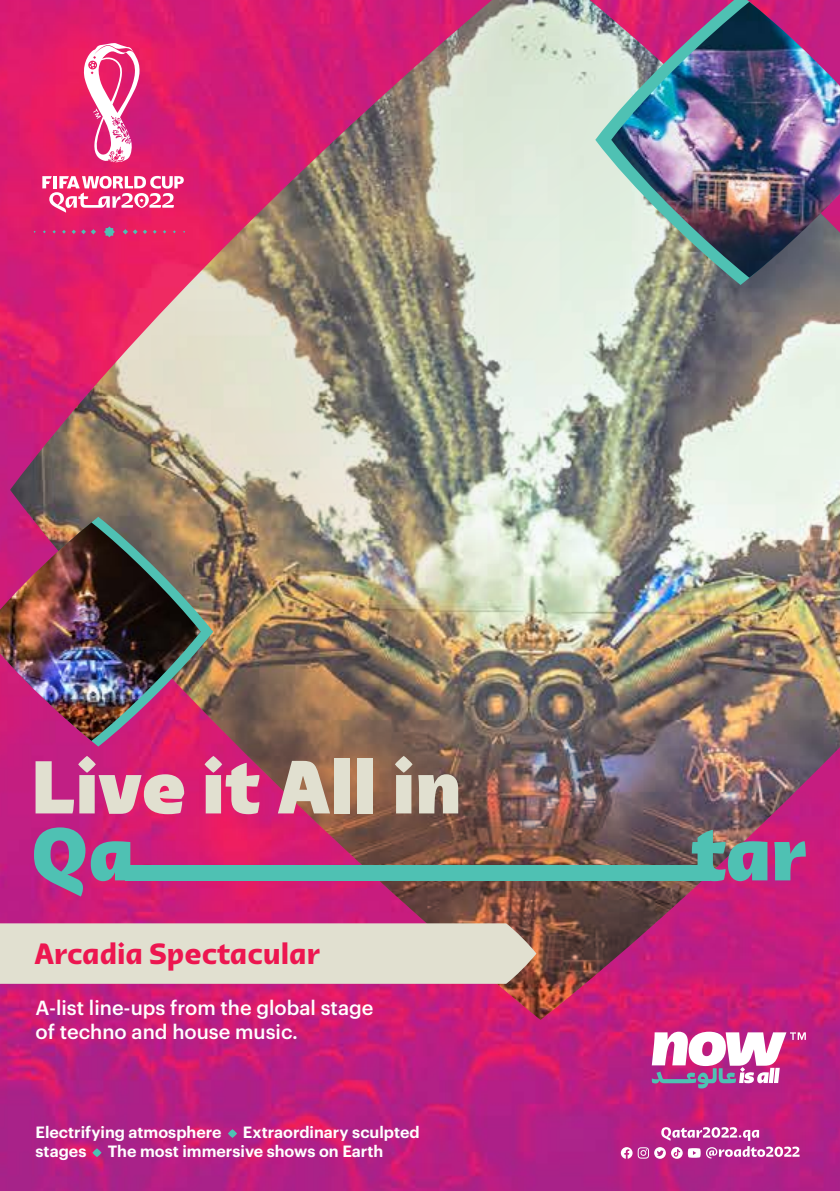
<style>
.page{position:relative;width:840px;height:1191px;background:#fff}
.page>*{position:absolute;margin:0;border:0;box-sizing:border-box;transform-origin:0 0}
.t1{font:700 30px "Qatar 2022";color:#ed1650}
.t2{font:500 20px/24px "Graphik";color:#fff}
.t3{font:600 16px "Graphik";color:#fff}
</style>
<div class="page">
<img style="left:0;top:0;width:839px;height:1191px">
<img style="left:10px;top:0;width:829px;height:1020px">
<svg style="left:595px;top:0;width:244px;height:285px;background:#b9b9b8"></svg>
<img style="left:611px;top:2px;width:228px;height:276px">
<div style="left:0;top:923px;width:536px;height:60px;background:#e1e0d0"></div>
<img style="left:0;top:517px;width:213px;height:229px">
<img style="left:0;top:522px;width:201px;height:219px">
<svg style="left:620px;top:1127px;width:179px;height:31px;background:#c555a2"></svg>
<svg style="left:651px;top:1031px;width:154px;height:57px"></svg>
<svg style="left:34px;top:226px;width:151px;height:11px;background:#d42d6e"></svg>
<svg style="left:42px;top:176px;width:142px;height:37px"></svg>
<svg style="left:82px;top:43px;width:57px;height:119px"></svg>
<svg style="left:36px;top:756px;width:148px;height:58px;background:#d77ca3"></svg>
<svg style="left:204px;top:756px;width:55px;height:58px;background:#db89a4"></svg>
<svg style="left:278px;top:761px;width:52px;height:52px;background:#c6ac9e"></svg>
<div style="left:334px;top:758px;width:16px;height:55px;background:#e1e0d0"></div>
<div style="left:357px;top:758px;width:16px;height:55px;background:#e1e0d0"></div>
<svg style="left:394px;top:756px;width:18px;height:57px"></svg>
<svg style="left:418px;top:774px;width:40px;height:39px;background:#c9c2b3"></svg>
<svg style="left:228px;top:1129px;width:9px;height:9px"></svg>
<svg style="left:92px;top:1148px;width:9px;height:9px"></svg>
<svg style="left:34px;top:827px;width:51px;height:69px;background:#7f7c9d"></svg>
<svg style="left:91px;top:841px;width:39px;height:40px"></svg>
<svg style="left:691px;top:829px;width:76px;height:52px;background:#729093"></svg>
<svg style="left:773px;top:841px;width:32px;height:39px"></svg>
<div style="left:126px;top:865px;width:583px;height:15px;background:#4fc1b3"></div>
<h1 class="t1" style="left:34px;top:936px;width:287px">Arcadia Spectacular</h1>
<p class="t2" style="left:36px;top:994px;width:339px">A-list line-ups from the global stage of techno and house music.</p>
<p class="t3" style="left:36px;top:1120px;width:187px">Electrifying atmosphere</p>
<p class="t3" style="left:243px;top:1120px;width:178px">Extraordinary sculpted</p>
<p class="t3" style="left:36px;top:1139px;width:52px">stages</p>
<p class="t3" style="left:108px;top:1139px;width:277px">The most immersive shows on Earth</p>
</div>
